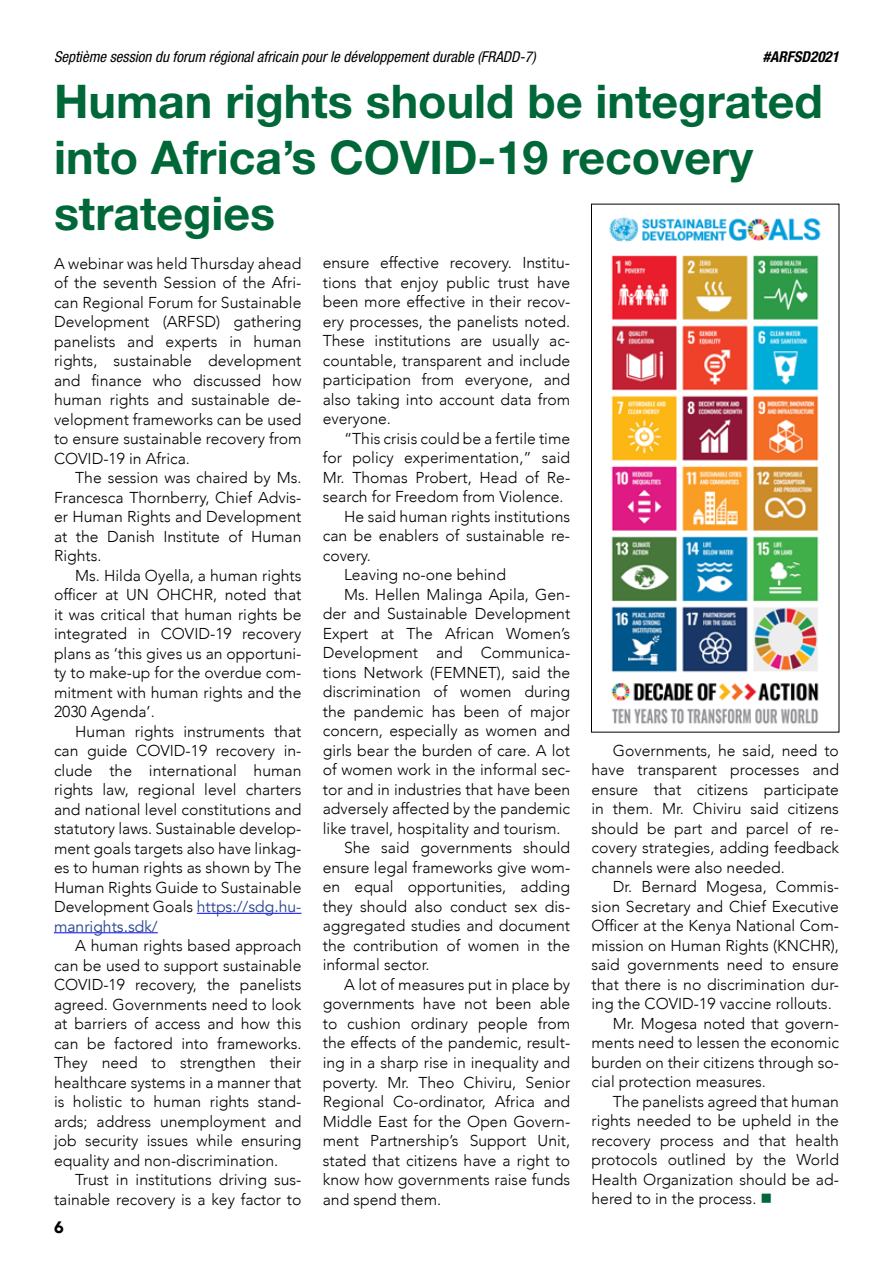
<style>
.page{position:relative;width:893px;height:1263px;background:#fff}
.page>*{position:absolute;margin:0;border:0;box-sizing:border-box;transform-origin:0 0}
.t1{font:700 46.5px/55.8px "Helvetica Neue LT Std";color:#006838}
.t2{font:900 16.5px "Avenir";color:#000}
.t3{font:300 15.75px/19.5px "Avenir";color:#000;text-align:justify}
.t4{font:italic condensed 15px "Helvetica Neue LT Std";color:#000}
.t5{font:italic 700 condensed 15px "Helvetica Neue LT Std";color:#000}
.s1{font-weight:400;color:#25408f}
.s2{color:#006838}
</style>
<div class="page">
<hr style="left:197px;top:913px;width:104px;height:1px;background:#00f">
<hr style="left:54px;top:932px;width:104px;height:1px;background:#00f">
<img style="left:609px;top:217px;width:212px;height:507px">
<div style="left:591px;top:204px;width:248px;height:528px;border:1px solid #000"></div>
<p class="t4" style="left:54px;top:48px;width:483px">Septième session du forum régional africain pour le développement durable (FRADD-7)</p>
<p class="t5" style="left:763px;top:47px;width:78px">#ARFSD2021</p>
<h1 class="t1" style="left:54px;top:73px;width:770px">Human rights should be integrated into Africa’s COVID-19 recovery strategies</h1>
<p class="t3" style="left:54px;top:253px;width:249px">A webinar was held Thursday ahead of the seventh Session of the Afri&shy;can Regional Forum for Sustainable Development (ARFSD) gathering panelists and experts in human rights, sustainable development and finance who discussed how human rights and sustainable de&shy;velopment frameworks can be used to ensure sustainable recovery from COVID-19 in Africa.</p>
<p class="t3" style="left:54px;top:468px;width:249px;text-indent:21px">The session was chaired by Ms.<br>Francesca Thornberry, Chief Advis&shy;er Human Rights and Development at the Danish Institute of Human Rights.</p>
<p class="t3" style="left:54px;top:565px;width:249px;text-indent:21px">Ms. Hilda Oyella, a human rights officer at UN OHCHR, noted that it was critical that human rights be integrated in COVID-19 recovery plans as ‘this gives us an opportuni&shy;ty to make-up for the overdue com&shy;mitment with human rights and the 2030 Agenda’.</p>
<p class="t3" style="left:54px;top:721px;width:249px;text-indent:21px">Human rights instruments that can guide COVID-19 recovery in&shy;clude the international human rights law, regional level charters and national level constitutions and statutory laws. Sustainable develop&shy;ment goals targets also have linkag&shy;es to human rights as shown by The Human Rights Guide to Sustainable Development Goals <span class="s1">https://sdg.hu&shy;manrights.sdk/</span></p>
<p class="t3" style="left:54px;top:936px;width:249px;text-indent:21px">A human rights based approach can be used to support sustainable COVID-19 recovery, the panelists agreed. Governments need to look at barriers of access and how this can be factored into frameworks.<br>They need to strengthen their healthcare systems in a manner that is holistic to human rights stand&shy;ards; address unemployment and job security issues while ensuring equality and non-discrimination.</p>
<p class="t3" style="left:54px;top:1170px;width:249px;text-align:right">Trust in institutions driving sus&shy;tainable recovery is a key factor to</p>
<p class="t2" style="left:54px;top:1213px;width:11px">6</p>
<p class="t3" style="left:323px;top:253px;width:249px">ensure effective recovery. Institu&shy;tions that enjoy public trust have been more effective in their recov&shy;ery processes, the panelists noted.<br>These institutions are usually ac&shy;countable, transparent and include participation from everyone, and also taking into account data from everyone.</p>
<p class="t3" style="left:344px;top:429px;width:228px">“This crisis could be a fertile time</p>
<p class="t3" style="left:323px;top:448px;width:249px">for policy experimentation,” said</p>
<p class="t3" style="left:323px;top:468px;width:249px">Mr. Thomas Probert, Head of Re-</p>
<p class="t3" style="left:323px;top:487px;width:242px">search for Freedom from Violence.</p>
<p class="t3" style="left:344px;top:507px;width:228px">He said human rights institutions</p>
<p class="t3" style="left:323px;top:526px;width:249px">can be enablers of sustainable re-</p>
<p class="t3" style="left:323px;top:546px;width:50px">covery.</p>
<p class="t3" style="left:344px;top:565px;width:163px">Leaving no-one behind</p>
<p class="t3" style="left:344px;top:585px;width:228px">Ms. Hellen Malinga Apila, Gen-</p>
<p class="t3" style="left:323px;top:604px;width:249px">der and Sustainable Development</p>
<p class="t3" style="left:323px;top:624px;width:249px">Expert at The African Women’s</p>
<p class="t3" style="left:323px;top:643px;width:249px">Development and Communica-</p>
<p class="t3" style="left:323px;top:663px;width:249px">tions Network (FEMNET), said the</p>
<p class="t3" style="left:323px;top:682px;width:249px">discrimination of women during</p>
<p class="t3" style="left:323px;top:702px;width:249px">the pandemic has been of major</p>
<p class="t3" style="left:323px;top:721px;width:249px">concern, especially as women and</p>
<p class="t3" style="left:323px;top:741px;width:249px">girls bear the burden of care. A lot</p>
<p class="t3" style="left:323px;top:760px;width:249px">of women work in the informal sec-</p>
<p class="t3" style="left:323px;top:780px;width:249px">tor and in industries that have been</p>
<p class="t3" style="left:323px;top:799px;width:249px">adversely affected by the pandemic</p>
<p class="t3" style="left:323px;top:819px;width:239px">like travel, hospitality and tourism.</p>
<p class="t3" style="left:344px;top:838px;width:228px">She said governments should</p>
<p class="t3" style="left:323px;top:858px;width:249px">ensure legal frameworks give wom-</p>
<p class="t3" style="left:323px;top:877px;width:249px">en equal opportunities, adding</p>
<p class="t3" style="left:323px;top:897px;width:249px">they should also conduct sex dis-</p>
<p class="t3" style="left:323px;top:916px;width:249px">aggregated studies and document</p>
<p class="t3" style="left:323px;top:936px;width:249px">the contribution of women in the</p>
<p class="t3" style="left:323px;top:955px;width:108px">informal sector.</p>
<p class="t3" style="left:344px;top:975px;width:228px">A lot of measures put in place by</p>
<p class="t3" style="left:323px;top:994px;width:249px">governments have not been able</p>
<p class="t3" style="left:323px;top:1014px;width:249px">to cushion ordinary people from</p>
<p class="t3" style="left:323px;top:1033px;width:249px">the effects of the pandemic, result-</p>
<p class="t3" style="left:323px;top:1053px;width:249px">ing in a sharp rise in inequality and</p>
<p class="t3" style="left:323px;top:1072px;width:249px">poverty. Mr. Theo Chiviru, Senior</p>
<p class="t3" style="left:323px;top:1092px;width:249px">Regional Co-ordinator, Africa and</p>
<p class="t3" style="left:323px;top:1111px;width:249px">Middle East for the Open Govern-</p>
<p class="t3" style="left:323px;top:1131px;width:249px">ment Partnership’s Support Unit,</p>
<p class="t3" style="left:323px;top:1150px;width:249px">stated that citizens have a right to</p>
<p class="t3" style="left:323px;top:1170px;width:249px">know how governments raise funds</p>
<p class="t3" style="left:323px;top:1189px;width:120px">and spend them.</p>
<p class="t3" style="left:591px;top:741px;width:249px;text-indent:21px">Governments, he said, need to have transparent processes and ensure that citizens participate in them. Mr. Chiviru said citizens should be part and parcel of re&shy;covery strategies, adding feedback channels were also needed.</p>
<p class="t3" style="left:613px;top:877px;width:228px">Dr. Bernard Mogesa, Commis-</p>
<p class="t3" style="left:591px;top:897px;width:249px">sion Secretary and Chief Executive</p>
<p class="t3" style="left:591px;top:916px;width:249px">Officer at the Kenya National Com-</p>
<p class="t3" style="left:591px;top:936px;width:249px">mission on Human Rights (KNCHR),</p>
<p class="t3" style="left:591px;top:955px;width:249px">said governments need to ensure</p>
<p class="t3" style="left:591px;top:975px;width:249px">that there is no discrimination dur-</p>
<p class="t3" style="left:591px;top:994px;width:242px">ing the COVID-19 vaccine rollouts.</p>
<p class="t3" style="left:613px;top:1014px;width:228px">Mr. Mogesa noted that govern-</p>
<p class="t3" style="left:591px;top:1033px;width:249px">ments need to lessen the economic</p>
<p class="t3" style="left:591px;top:1053px;width:249px">burden on their citizens through so-</p>
<p class="t3" style="left:591px;top:1072px;width:176px">cial protection measures.</p>
<p class="t3" style="left:613px;top:1092px;width:228px">The panelists agreed that human</p>
<p class="t3" style="left:591px;top:1111px;width:249px">rights needed to be upheld in the</p>
<p class="t3" style="left:591px;top:1131px;width:249px">recovery process and that health</p>
<p class="t3" style="left:591px;top:1150px;width:249px">protocols outlined by the World</p>
<p class="t3" style="left:591px;top:1170px;width:249px">Health Organization should be ad-</p>
<p class="t3" style="left:591px;top:1189px;width:182px">hered to in the process. <span class="s2">■</span></p>
</div>
